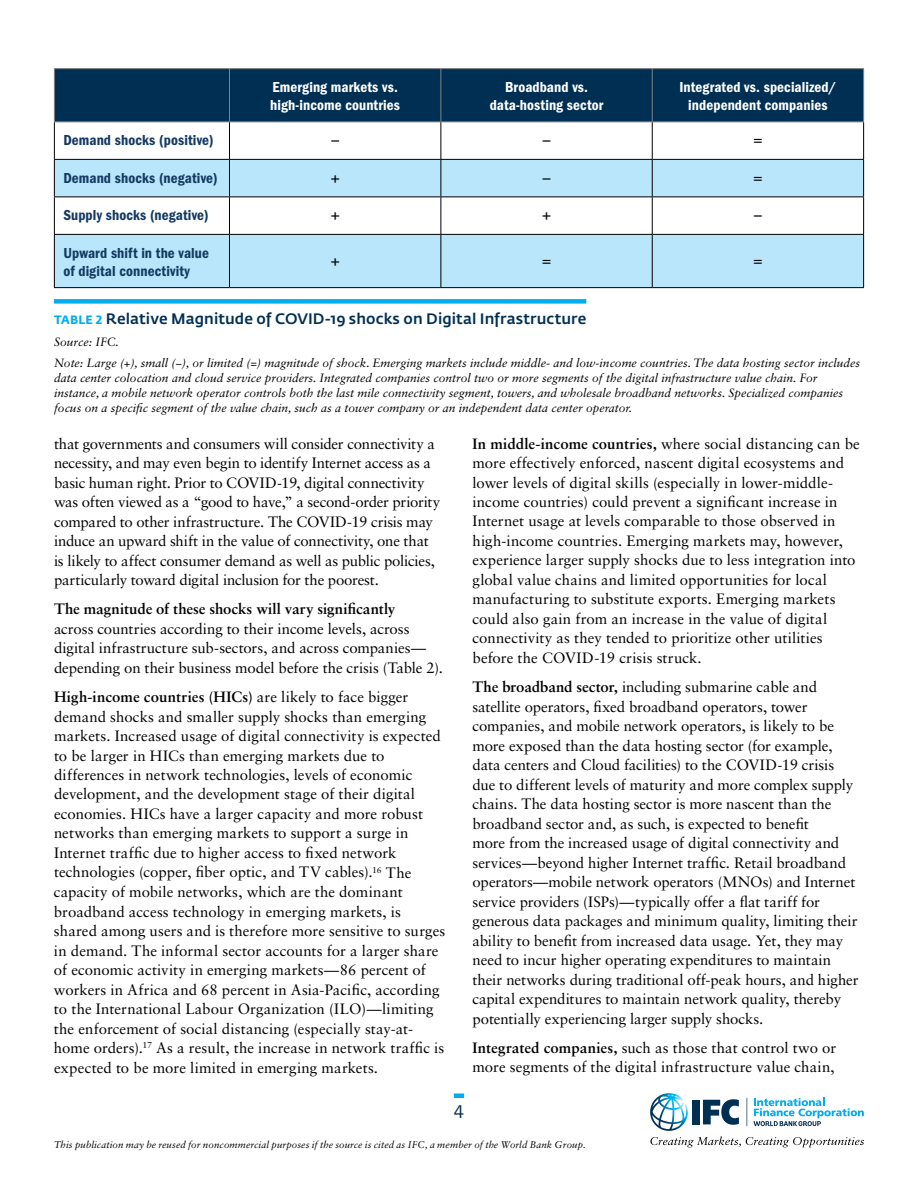
<style>
.page{position:relative;width:918px;height:1188px;background:#fff}
.page>*{position:absolute;margin:0;border:0;box-sizing:border-box;transform-origin:0 0}
.t1{font:condensed 18px "Franklin Gothic";color:#000}
.t2{font:18px "Fedra Sans Std";color:#002f54}
.t3{font:15px/19.5px "Sabon LT Std";color:#000}
.t4{font:600 condensed 15px/18px "Franklin Gothic";letter-spacing:.005em;color:#fff;text-align:center}
.t5{font:600 condensed 15px/18px "Franklin Gothic";letter-spacing:.005em;color:#143a62}
.t6{font:500 15px "Fedra Sans Std";letter-spacing:.005em;color:#002f54}
.t7{font:700 15px "Sabon LT Std";letter-spacing:.005em;color:#000}
.t8{font:italic 12px/15px "Sabon LT Std";color:#000}
.t9{font:italic 9.75px "Sabon LT Std";letter-spacing:.01em;color:#000}
.s1{font-weight:700;font-size:12px;color:#00aeef}
.s2{font-weight:700}
</style>
<div class="page">
<svg style="left:650px;top:1093px;width:214px;height:55px"></svg>
<hr style="left:454px;top:1094px;width:10px;height:4px;background:#00aeef">
<div style="left:54px;top:299px;width:532px;height:5px;background:#00aeef"></div>
<div style="left:55px;top:69px;width:808px;height:53px;background:#002f54"></div>
<svg style="left:55px;top:160px;width:808px;height:127px;fill:#b9e6fa"></svg>
<hr style="left:54px;top:68px;width:176px;height:1px;background:#808285">
<hr style="left:54px;top:69px;width:1px;height:53px;background:#808285">
<hr style="left:230px;top:68px;width:211px;height:1px;background:#808285">
<hr style="left:229px;top:69px;width:1px;height:53px;background:#808285">
<hr style="left:441px;top:68px;width:211px;height:1px;background:#808285">
<hr style="left:441px;top:69px;width:1px;height:53px;background:#808285">
<hr style="left:652px;top:68px;width:212px;height:1px;background:#808285">
<hr style="left:652px;top:69px;width:1px;height:53px;background:#808285">
<hr style="left:863px;top:69px;width:1px;height:53px;background:#808285">
<hr style="left:54px;top:122px;width:176px;height:1px;background:#808285">
<hr style="left:230px;top:122px;width:211px;height:1px;background:#808285">
<hr style="left:441px;top:122px;width:211px;height:1px;background:#808285">
<hr style="left:652px;top:122px;width:212px;height:1px;background:#808285">
<hr style="left:54px;top:122px;width:1px;height:37px;background:#000">
<hr style="left:229px;top:122px;width:1px;height:37px;background:#000">
<hr style="left:441px;top:122px;width:1px;height:37px;background:#000">
<hr style="left:652px;top:122px;width:1px;height:37px;background:#000">
<hr style="left:863px;top:122px;width:1px;height:37px;background:#000">
<hr style="left:54px;top:159px;width:176px;height:1px;background:#000">
<hr style="left:54px;top:160px;width:1px;height:36px;background:#000">
<hr style="left:230px;top:159px;width:211px;height:1px;background:#000">
<hr style="left:229px;top:160px;width:1px;height:36px;background:#000">
<hr style="left:441px;top:159px;width:211px;height:1px;background:#000">
<hr style="left:441px;top:160px;width:1px;height:36px;background:#000">
<hr style="left:652px;top:159px;width:212px;height:1px;background:#000">
<hr style="left:652px;top:160px;width:1px;height:36px;background:#000">
<hr style="left:863px;top:160px;width:1px;height:36px;background:#000">
<hr style="left:54px;top:196px;width:176px;height:1px;background:#000">
<hr style="left:54px;top:197px;width:1px;height:37px;background:#000">
<hr style="left:230px;top:196px;width:211px;height:1px;background:#000">
<hr style="left:229px;top:197px;width:1px;height:37px;background:#000">
<hr style="left:441px;top:196px;width:211px;height:1px;background:#000">
<hr style="left:441px;top:197px;width:1px;height:37px;background:#000">
<hr style="left:652px;top:196px;width:212px;height:1px;background:#000">
<hr style="left:652px;top:197px;width:1px;height:37px;background:#000">
<hr style="left:863px;top:197px;width:1px;height:37px;background:#000">
<hr style="left:54px;top:234px;width:176px;height:1px;background:#000">
<hr style="left:54px;top:235px;width:1px;height:52px;background:#000">
<hr style="left:230px;top:234px;width:211px;height:1px;background:#000">
<hr style="left:229px;top:235px;width:1px;height:52px;background:#000">
<hr style="left:441px;top:234px;width:211px;height:1px;background:#000">
<hr style="left:441px;top:235px;width:1px;height:52px;background:#000">
<hr style="left:652px;top:234px;width:212px;height:1px;background:#000">
<hr style="left:652px;top:235px;width:1px;height:52px;background:#000">
<hr style="left:863px;top:235px;width:1px;height:52px;background:#000">
<hr style="left:54px;top:287px;width:176px;height:1px;background:#000">
<hr style="left:230px;top:287px;width:211px;height:1px;background:#000">
<hr style="left:441px;top:287px;width:211px;height:1px;background:#000">
<hr style="left:652px;top:287px;width:212px;height:1px;background:#000">
<p class="t4" style="left:270px;top:78px;width:131px;text-align:left">Emerging markets vs. high-income countries</p>
<p class="t4" style="left:490px;top:78px;width:115px">Broadband vs. data-hosting sector</p>
<p class="t4" style="left:679px;top:78px;width:158px">Integrated vs. specialized/ independent companies</p>
<p class="t5" style="left:63px;top:131px;width:152px">Demand shocks (positive)</p>
<p class="t1" style="left:331px;top:131px;width:10px">–</p>
<p class="t1" style="left:542px;top:131px;width:10px">–</p>
<p class="t1" style="left:753px;top:131px;width:10px">=</p>
<p class="t5" style="left:63px;top:169px;width:156px">Demand shocks (negative)</p>
<p class="t1" style="left:331px;top:169px;width:10px">+</p>
<p class="t1" style="left:542px;top:169px;width:10px">–</p>
<p class="t1" style="left:753px;top:169px;width:10px">=</p>
<p class="t5" style="left:63px;top:206px;width:147px">Supply shocks (negative)</p>
<p class="t1" style="left:331px;top:206px;width:10px">+</p>
<p class="t1" style="left:542px;top:206px;width:10px">+</p>
<p class="t1" style="left:753px;top:206px;width:10px">–</p>
<p class="t5" style="left:63px;top:244px;width:147px">Upward shift in the value of digital connectivity</p>
<p class="t1" style="left:331px;top:252px;width:10px">+</p>
<p class="t1" style="left:542px;top:252px;width:10px">=</p>
<p class="t1" style="left:753px;top:252px;width:10px">=</p>
<p class="t6" style="left:54px;top:309px;width:534px"><span class="s1">TABLE 2</span> Relative Magnitude of COVID-19 shocks on Digital Infrastructure</p>
<p class="t8" style="left:54px;top:331px;width:808px;line-height:21.8px">Source: IFC.<br>Note: Large (+), small (−), or limited (=) magnitude of shock. Emerging markets include middle- and low-income countries. The data hosting sector includes</p>
<p class="t8" style="left:54px;top:371px;width:791px">data center colocation and cloud service providers. Integrated companies control two or more segments of the digital infrastructure value chain. For instance, a mobile network operator controls both the last mile connectivity segment, towers, and wholesale broadband networks. Specialized companies focus on a specific segment of the value chain, such as a tower company or an independent data center operator.</p>
<p class="t3" style="left:54px;top:433px;width:388px">that governments and consumers will consider connectivity a necessity, and may even begin to identify Internet access as a basic human right. Prior to COVID-19, digital connectivity was often viewed as a “good to have,” a second-order priority compared to other infrastructure. The COVID-19 crisis may induce an upward shift in the value of connectivity, one that is likely to affect consumer demand as well as public policies, particularly toward digital inclusion for the poorest.</p>
<p class="t7" style="left:54px;top:600px;width:343px">The magnitude of these shocks will vary significantly</p>
<p class="t3" style="left:54px;top:619px;width:390px">across countries according to their income levels, across digital infrastructure sub-sectors, and across companies— depending on their business model before the crisis (Table 2).</p>
<p class="t3" style="left:54px;top:687px;width:393px"><span class="s2">High-income countries (HICs)</span> are likely to face bigger demand shocks and smaller supply shocks than emerging markets. Increased usage of digital connectivity is expected to be larger in HICs than emerging markets due to differences in network technologies, levels of economic development, and the development stage of their digital economies. HICs have a larger capacity and more robust networks than emerging markets to support a surge in Internet traffic due to higher access to fixed network technologies (copper, fiber optic, and TV cables).<sup>16</sup> The capacity of mobile networks, which are the dominant broadband access technology in emerging markets, is shared among users and is therefore more sensitive to surges in demand. The informal sector accounts for a larger share of economic activity in emerging markets—86 percent of workers in Africa and 68 percent in Asia-Pacific, according to the International Labour Organization (ILO)—limiting the enforcement of social distancing (especially stay-at&shy;home orders).<sup>17</sup> As a result, the increase in network traffic is expected to be more limited in emerging markets.</p>
<p class="t3" style="left:473px;top:433px;width:389px"><span class="s2">In middle-income countries,</span> where social distancing can be more effectively enforced, nascent digital ecosystems and lower levels of digital skills (especially in lower-middle&shy;income countries) could prevent a significant increase in Internet usage at levels comparable to those observed in high-income countries. Emerging markets may, however, experience larger supply shocks due to less integration into global value chains and limited opportunities for local manufacturing to substitute exports. Emerging markets could also gain from an increase in the value of digital connectivity as they tended to prioritize other utilities before the COVID-19 crisis struck.</p>
<p class="t3" style="left:473px;top:677px;width:388px"><span class="s2">The broadband sector,</span> including submarine cable and satellite operators, fixed broadband operators, tower companies, and mobile network operators, is likely to be more exposed than the data hosting sector (for example, data centers and Cloud facilities) to the COVID-19 crisis due to different levels of maturity and more complex supply chains. The data hosting sector is more nascent than the broadband sector and, as such, is expected to benefit<br>more from the increased usage of digital connectivity and services—beyond higher Internet traffic. Retail broadband operators—mobile network operators (MNOs) and Internet service providers (ISPs)—typically offer a flat tariff for generous data packages and minimum quality, limiting their ability to benefit from increased data usage. Yet, they may need to incur higher operating expenditures to maintain their networks during traditional off-peak hours, and higher capital expenditures to maintain network quality, thereby potentially experiencing larger supply shocks.</p>
<p class="t3" style="left:473px;top:1038px;width:365px"><span class="s2">Integrated companies,</span> such as those that control two or more segments of the digital infrastructure value chain,</p>
<p class="t2" style="left:454px;top:1101px;width:12px">4</p>
<p class="t9" style="left:54px;top:1138px;width:533px">This publication may be reused for noncommercial purposes if the source is cited as IFC, a member of the World Bank Group.</p>
</div>
